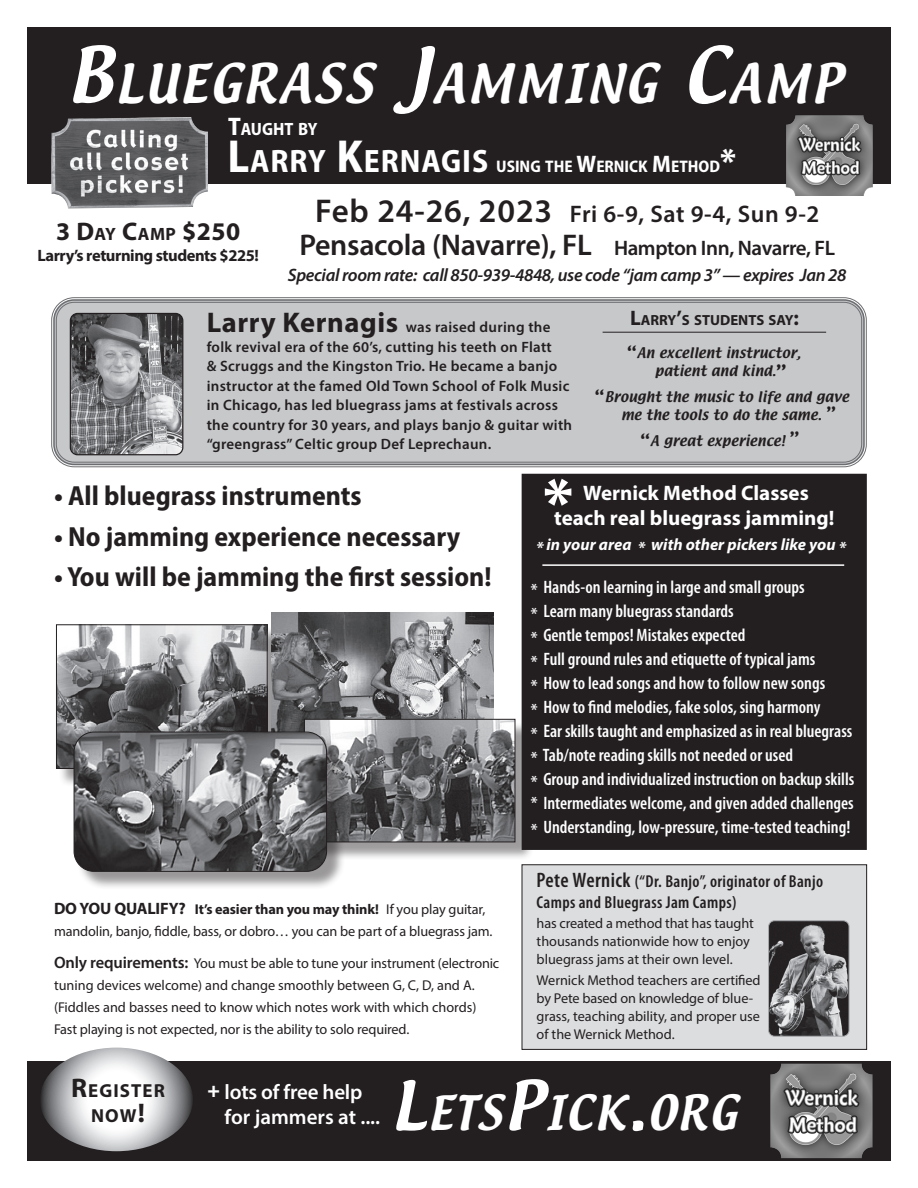
<style>
.page{position:relative;width:918px;height:1188px;background:#fff}
.page>*{position:absolute;margin:0;border:0;box-sizing:border-box;transform-origin:0 0}
.t1{font:900 64.5px "Myriad Pro";color:#fff}
.t2{font:47.25px "Textile";letter-spacing:.055em;color:#fff}
.t3{font:42px "Textile";letter-spacing:.045em;color:#fff}
.t4{font:700 semi-condensed 32.55px "Myriad Pro";letter-spacing:.03em;color:#fff}
.t5{font:600 30px "Myriad Pro";letter-spacing:-.01em;color:#231f20}
.t6{font:700 28.5px "Myriad Pro";letter-spacing:.02em;color:#231f20}
.t7{font:700 semi-condensed 27.75px "Myriad Pro";color:#231f20}
.t8{font:700 25.5px "Myriad Pro";color:#231f20}
.t9{font:600 24px "Myriad Pro";letter-spacing:.025em;color:#231f20}
.t10{font:700 21px "Myriad Pro";color:#fff}
.t11{font:600 21px "Myriad Pro";letter-spacing:-.01em;color:#fff}
.t12{font:700 18.9px "Myriad Pro";letter-spacing:.055em;color:#231f20}
.t13{font:600 condensed 18px "Myriad Pro";color:#fff}
.t14{font:italic 600 18px "Myriad Pro";letter-spacing:-.02em;color:#231f20}
.t15{font:700 semi-condensed 17.85px "Myriad Pro";color:#fff}
.t16{font:600 condensed 17.25px/21px "Myriad Pro";letter-spacing:.02em;color:#231f20}
.t17{font:700 semi-condensed 16.8px "Myriad Pro";color:#fff}
.t18{font:italic 700 16.5px "Myriad Pro";color:#fff}
.t19{font:700 16.5px "Myriad Pro";letter-spacing:-.025em;color:#231f20}
.t20{font:600 15px/19.5px "Myriad Pro";letter-spacing:.02em;color:#231f20}
.t21{font:700 14.7px "Myriad Pro";color:#231f20}
.t22{font:14.25px/18px "Myriad Pro";letter-spacing:-.005em;color:#231f20}
.t23{font:700 14.25px "Myriad Pro";letter-spacing:-.01em;color:#231f20}
.t24{font:12.75px/18px "Textile";letter-spacing:.02em;color:#231f20}
.s1{font-size:67.5px}
.s2{font-size:25.5px}
.s3{font-size:46.5px}
.s4{font-size:24px}
.s5{font-weight:900;font-stretch:normal;font-size:34.05px}
.s6{font-size:33px}
.s7{font-size:21px}
.s8{font-size:17.85px}
.s9{font-family:"Humanist 521 BT";font-weight:700;font-size:18px}
.s10{font-family:"Humanist 521 BT";font-weight:700;font-size:19.5px}
.s11{font-size:16.5px}
.s12{font-weight:400}
.s13{font-weight:600;font-size:16.5px}
.s14{font-size:27px}
.s15{font-weight:900}
.s16{font-size:60px}
</style>
<div class="page">
<div style="left:27px;top:27px;width:864px;height:157px;background:#231f20"></div>
<div style="left:27px;top:1061px;width:864px;height:100px;background:#231f20"></div>
<div style="left:522px;top:865px;width:345px;height:184px;background:#dcdddf"></div>
<div style="left:522px;top:864px;width:345px;height:186px;border:1px solid #231f20"></div>
<img style="left:770px;top:922px;width:79px;height:113px">
<div style="left:768px;top:920px;width:81px;height:117px;border:1px solid #a8a9ad;border-radius:6px"></div>
<img style="left:58px;top:626px;width:208px;height:141px">
<div style="left:56px;top:624px;width:212px;height:145px;border:1px solid #231f20"></div>
<img style="left:271px;top:612px;width:222px;height:120px">
<div style="left:307px;top:722px;width:226px;height:138px;background:#231f20;opacity:.44"></div>
<img style="left:306px;top:721px;width:207px;height:119px">
<div style="left:304px;top:719px;width:211px;height:123px;border:1px solid #231f20"></div>
<div style="left:76px;top:734px;width:270px;height:156px;background:#231f20;opacity:.46"></div>
<img style="left:74px;top:732px;width:253px;height:139px">
<div style="left:74px;top:732px;width:253px;height:140px;border:1px solid #231f20;border-radius:20px"></div>
<div style="left:522px;top:474px;width:344px;height:375px;background:#231f20"></div>
<div style="left:522px;top:474px;width:345px;height:376px;border:2px solid #231f20"></div>
<hr style="left:542px;top:564px;width:302px;height:2px;background:#fff">
<img style="left:51px;top:117px;width:157px;height:91px">
<img style="left:786px;top:115px;width:87px;height:81px">
<div style="left:54px;top:300px;width:810px;height:164px;background:#c7c8ca;border-radius:20px"></div>
<div style="left:51px;top:297px;width:816px;height:170px;border:1px solid #6c6d70;border-radius:23px"></div>
<div style="left:53px;top:299px;width:812px;height:166px;border:2px solid #6c6d70;border-radius:20px"></div>
<div style="left:56px;top:302px;width:806px;height:161px;border:1px solid #6c6d70;border-radius:18px"></div>
<img style="left:70px;top:313px;width:113px;height:142px">
<div style="left:70px;top:313px;width:113px;height:142px;border:1px solid #231f20;border-radius:7px"></div>
<hr style="left:603px;top:332px;width:223px;height:1px;background:#231f20">
<img style="left:770px;top:1063px;width:103px;height:95px">
<svg style="left:41px;top:1048px;width:152px;height:103px"></svg>
<p class="t2" style="left:67px;top:50px;width:776px"><span class="s1">B</span>LUEGRASS <span class="s1">J</span>AMMING <span class="s1">C</span>AMP</p>
<p class="t15" style="left:228px;top:117px;width:91px"><span class="s2">T</span>AUGHT BY</p>
<p class="t4" style="left:227px;top:140px;width:262px"><span class="s3">L</span>ARRY <span class="s3">K</span>ERNAGIS</p>
<p class="t17" style="left:496px;top:155px;width:241px">USING THE <span class="s4">W</span>ERNICK <span class="s4">M</span>ETHOD<span class="s5">*</span></p>
<p class="t9" style="left:315px;top:199px;width:506px"><span class="s6">Feb 24-26, 2023</span> Fri 6-9, Sat 9-4, Sun 9-2</p>
<p class="t5" style="left:299px;top:226px;width:537px">Pensacola (Navarre), FL <span class="s7">Hampton Inn, Navarre, FL</span></p>
<p class="t14" style="left:288px;top:263px;width:560px">Special room rate: call 850-939-4848, use code “jam camp 3” — expires Jan 28</p>
<p class="t6" style="left:207px;top:304px;width:193px">Larry Kernagis</p>
<p class="t21" style="left:630px;top:311px;width:170px"><span class="s7">L</span>ARRY<span class="s7">’</span>S STUDENTS SAY<span class="s7">:</span></p>
<p class="t8" style="left:56px;top:215px;width:186px">3 D<span class="s8">AY</span> C<span class="s8">AMP</span> $250</p>
<p class="t19" style="left:37px;top:245px;width:223px">Larry’s returning students $225!</p>
<p class="t20" style="left:207px;top:317px;width:367px;text-indent:199px">was raised during the folk revival era of the 60’s, cutting his teeth on Flatt<br>&amp; Scruggs and the Kingston Trio. He became a banjo instructor at the famed Old Town School of Folk Music in Chicago, has led bluegrass jams at festivals across the country for 30 years, and plays banjo &amp; guitar with “greengrass” Celtic group Def Leprechaun.</p>
<p class="t24" style="left:655px;top:344px;width:147px;text-indent:-28px"><span class="s9">“</span>An excellent instructor, patient and kind.<span class="s10">”</span></p>
<p class="t24" style="left:621px;top:389px;width:229px;text-indent:-26px"><span class="s9">“</span>Brought the music to life and gave me the tools to do the same. <span class="s9">”</span></p>
<p class="t24" style="left:641px;top:432px;width:160px"><span class="s9">“</span>A great experience! <span class="s9">”</span></p>
<p class="t7" style="left:54px;top:478px;width:309px">• All bluegrass instruments</p>
<p class="t7" style="left:54px;top:519px;width:408px">• No jamming experience necessary</p>
<p class="t7" style="left:54px;top:559px;width:439px">• You will be jamming the first session!</p>
<p class="t23" style="left:54px;top:900px;width:433px"><span class="s11">DO YOU QUALIFY?</span> It’s easier than you may think! <span class="s12">If you play guitar,</span></p>
<p class="t22" style="left:54px;top:922px;width:440px">mandolin, banjo, fiddle, bass, or dobro… you can be part of a bluegrass jam.</p>
<p class="t22" style="left:54px;top:952px;width:447px;line-height:21.8px"><span class="s13">Only requirements:</span> You must be able to tune your instrument (electronic tuning devices welcome) and change smoothly between G, C, D, and A.</p>
<p class="t22" style="left:54px;top:996px;width:424px;line-height:21.9px">(Fiddles and basses need to know which notes work with which chords)<br>Fast playing is not expected, nor is the ability to solo required.</p>
<p class="t1" style="left:543px;top:464px;width:32px">*</p>
<p class="t18" style="left:536px;top:534px;width:312px">* in your area * with other pickers like you *</p>
<p class="t10" style="left:583px;top:479px;width:227px">Wernick Method Classes</p>
<p class="t10" style="left:554px;top:505px;width:282px">teach real bluegrass jamming!</p>
<p class="t13" style="left:531px;top:577px;width:275px">* Hands-on learning in large and small groups</p>
<p class="t13" style="left:531px;top:601px;width:204px">* Learn many bluegrass standards</p>
<p class="t13" style="left:531px;top:625px;width:216px">* Gentle tempos! Mistakes expected</p>
<p class="t13" style="left:531px;top:649px;width:286px">* Full ground rules and etiquette of typical jams</p>
<p class="t13" style="left:531px;top:673px;width:296px">* How to lead songs and how to follow new songs</p>
<p class="t13" style="left:531px;top:697px;width:291px">* How to find melodies, fake solos, sing harmony</p>
<p class="t13" style="left:531px;top:721px;width:323px">* Ear skills taught and emphasized as in real bluegrass</p>
<p class="t13" style="left:531px;top:745px;width:264px">* Tab/note reading skills not needed or used</p>
<p class="t13" style="left:531px;top:769px;width:325px">* Group and individualized instruction on backup skills</p>
<p class="t13" style="left:531px;top:793px;width:324px">* Intermediates welcome, and given added challenges</p>
<p class="t13" style="left:531px;top:817px;width:321px">* Understanding, low-pressure, time-tested teaching!</p>
<p class="t16" style="left:537px;top:871px;width:288px"><span class="s7">Pete Wernick</span> (“Dr. Banjo”, originator of Banjo<br>Camps and Bluegrass Jam Camps)</p>
<p class="t22" style="left:537px;top:914px;width:219px">has created a method that has taught thousands nationwide how to enjoy bluegrass jams at their own level.</p>
<p class="t22" style="left:537px;top:971px;width:226px">Wernick Method teachers are certified by Pete based on knowledge of blue&shy;grass, teaching ability, and proper use of the Wernick Method.</p>
<p class="t12" style="left:71px;top:1078px;width:95px"><span class="s14">R</span>EGISTER</p>
<p class="t12" style="left:91px;top:1103px;width:55px">NOW<span class="s14">!</span></p>
<p class="t11" style="left:207px;top:1078px;width:156px"><span class="s15">+</span> lots of free help</p>
<p class="t11" style="left:225px;top:1104px;width:157px">for jammers at ....</p>
<p class="t3" style="left:391px;top:1084px;width:346px"><span class="s16">L</span>ETS<span class="s16">P</span>ICK<span class="s16">.</span>ORG</p>
</div>
